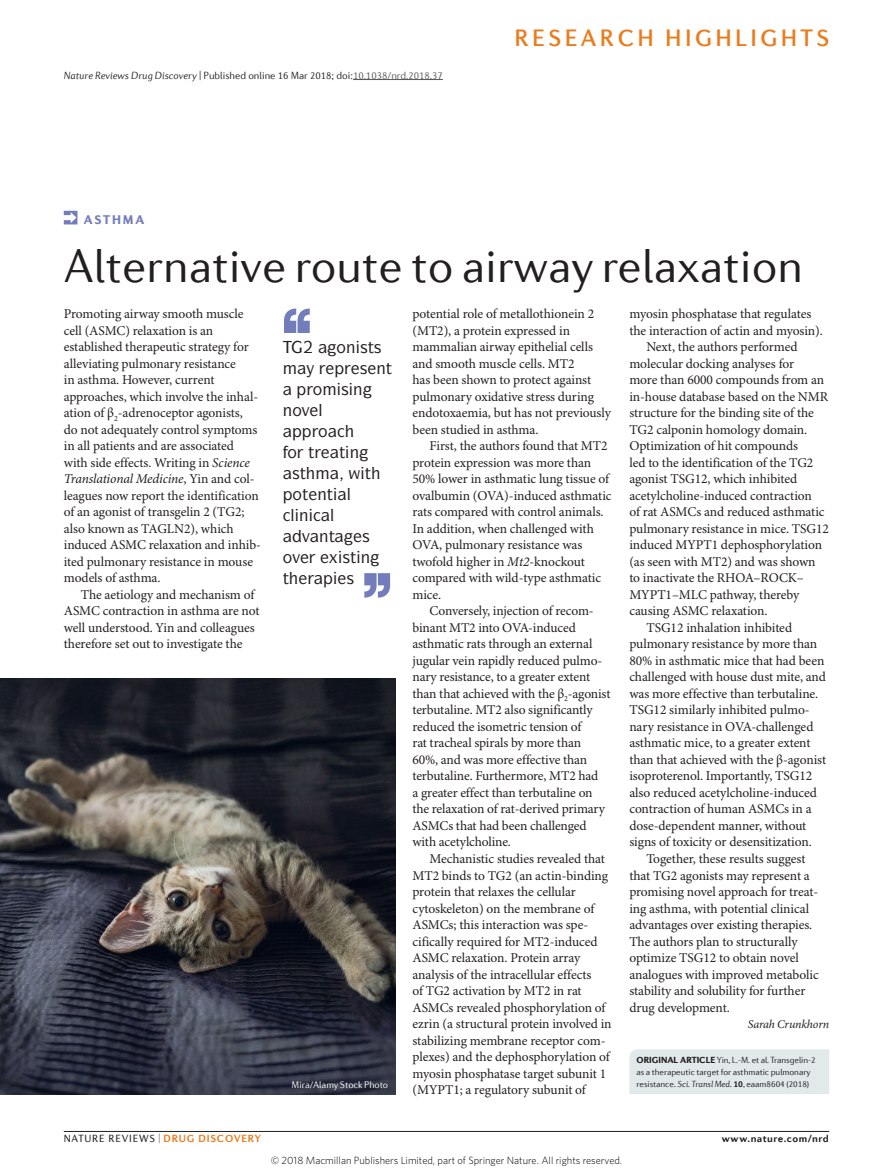
<style>
.page{position:relative;width:893px;height:1174px;background:#fff}
.page>*{position:absolute;margin:0;border:0;box-sizing:border-box;transform-origin:0 0}
.Title_large{font:300 48px "Diverda Sans Com";color:#231f20}
.t1{font:500 24px "Diverda Sans Com";letter-spacing:.14em;color:#ea7c1d}
.Pull_quote{font:500 16.5px/21px "ITC Symbol Std";color:#231f20;text-align:right}
.Body_text{font:13.5px/16.5px "Minion Pro";letter-spacing:-.01em;color:#231f20}
.Body_first{font:13.5px/16.5px "Minion Pro";letter-spacing:-.01em;color:#231f20}
.Strapline{font:900 12.75px "Diverda Sans Com";letter-spacing:.14em;color:#737dbc}
.Author{font:italic 12px "Minion Pro";letter-spacing:-.015em;color:#231f20}
.AOP_line{font:300 10.5px "Diverda Sans Com";color:#231f20}
.t2{font:300 10.5px "Whitney";color:#000}
.t3{font:10.5px "Diverda Sans Com";letter-spacing:.075em;color:#231f20}
.t4{font:700 10.5px "Diverda Sans Com";letter-spacing:.045em;color:#231f20}
.Credit_line{font:300 9.75px "Diverda Sans Com";letter-spacing:-.005em;color:#fff}
.Info_box_text{font:300 9px/12px "Diverda Sans Com";letter-spacing:-.005em;color:#231f20}
.s1{font-style:italic}
.s2{color:#57585a}
.s3{font-weight:900}
.s4{font-weight:700}
.s5{font-weight:700;color:#ea7c1d}
</style>
<div class="page">
<hr style="left:64px;top:1131px;width:765px;height:1px;background:#231f20">
<img style="left:0;top:678px;width:395px;height:416px">
<svg style="left:284px;top:308px;width:26px;height:25px"></svg>
<svg style="left:64px;top:211px;width:13px;height:13px"></svg>
<div style="left:629px;top:1049px;width:200px;height:45px;background:#e1e9ea"></div>
<hr style="left:353px;top:79px;width:90px;height:1px;background:#57585a">
<svg style="left:364px;top:573px;width:26px;height:24px"></svg>
<p class="AOP_line" style="left:64px;top:69px;width:381px"><span class="s1">Nature Reviews Drug Discovery</span> | Published online 16 Mar 2018; doi:<span class="s2">10.1038/nrd.2018.37</span></p>
<h2 class="t1" style="left:514px;top:24px;width:316px">RESEARCH HIGHLIGHTS</h2>
<p class="Strapline" style="left:84px;top:212px;width:62px">ASTHMA</p>
<p class="Title_large" style="left:64px;top:239px;width:741px">Alternative route to airway relaxation</p>
<p class="Body_first" style="left:64px;top:306px;width:199px">Promoting airway smooth muscle cell (ASMC) relaxation is an established therapeutic strategy for alleviating pulmonary resistance<br>in asthma. However, current approaches, which involve the inhal&shy;ation of β<sub>2</sub>-adrenoceptor agonists,<br>do not adequately control symptoms in all patients and are associated with side effects. Writing in <span class="s1">Science Translational Medicine</span>, Yin and col&shy;leagues now report the identification of an agonist of transgelin 2 (TG2; also known as TAGLN2), which induced ASMC relaxation and inhib&shy;ited pulmonary resistance in mouse models of asthma.</p>
<p class="Body_text" style="left:64px;top:587px;width:197px;text-indent:17px">The aetiology and mechanism of ASMC contraction in asthma are not well understood. Yin and colleagues therefore set out to investigate the</p>
<p class="Pull_quote" style="left:337px;top:336px;width:47px">□■ ▲▼▲</p>
<p class="Pull_quote" style="left:360px;top:357px;width:34px">▲ ■▼</p>
<p class="Pull_quote" style="left:313px;top:378px;width:51px">□ ▲■</p>
<p class="Pull_quote" style="left:283px;top:399px;width:46px">■□❖ ● □</p>
<p class="Pull_quote" style="left:293px;top:483px;width:60px">□▼ ■▼ ●</p>
<p class="Pull_quote" style="left:330px;top:504px;width:6px">●</p>
<p class="Pull_quote" style="left:302px;top:525px;width:34px">❖ ■▼</p>
<p class="Pull_quote" style="left:342px;top:546px;width:29px">▲▼■</p>
<p class="Credit_line" style="left:292px;top:1079px;width:98px">Mira/Alamy Stock Photo</p>
<p class="Body_text" style="left:412px;top:306px;width:200px">potential role of metallothionein 2 (MT2), a protein expressed in mammalian airway epithelial cells and smooth muscle cells. MT2<br>has been shown to protect against pulmonary oxidative stress during endotoxaemia, but has not previously been studied in asthma.</p>
<p class="Body_text" style="left:412px;top:438px;width:201px;text-indent:17px">First, the authors found that MT2 protein expression was more than<br>50% lower in asthmatic lung tissue of ovalbumin (OVA)-induced asthmatic rats compared with control animals.<br>In addition, when challenged with<br>OVA, pulmonary resistance was twofold higher in <span class="s1">Mt2</span>-knockout compared with wild-type asthmatic mice.</p>
<p class="Body_text" style="left:412px;top:603px;width:200px;text-indent:17px">Conversely, injection of recom&shy;binant MT2 into OVA-induced asthmatic rats through an external jugular vein rapidly reduced pulmo&shy;nary resistance, to a greater extent than that achieved with the β<sub>2</sub>-agonist terbutaline. MT2 also significantly reduced the isometric tension of<br>rat tracheal spirals by more than<br>60%, and was more effective than terbutaline. Furthermore, MT2 had<br>a greater effect than terbutaline on the relaxation of rat-derived primary ASMCs that had been challenged with acetylcholine.</p>
<p class="Body_text" style="left:412px;top:851px;width:201px;text-indent:17px">Mechanistic studies revealed that MT2 binds to TG2 (an actin-binding protein that relaxes the cellular cytoskeleton) on the membrane of ASMCs; this interaction was spe&shy;cifically required for MT2-induced ASMC relaxation. Protein array analysis of the intracellular effects<br>of TG2 activation by MT2 in rat ASMCs revealed phosphorylation of ezrin (a structural protein involved in stabilizing membrane receptor com&shy;plexes) and the dephosphorylation of myosin phosphatase target subunit 1 (MYPT1; a regulatory subunit of</p>
<p class="Body_text" style="left:629px;top:306px;width:195px">myosin phosphatase that regulates the interaction of actin and myosin).</p>
<p class="Body_text" style="left:629px;top:339px;width:201px;text-indent:17px">Next, the authors performed molecular docking analyses for<br>more than 6000 compounds from an in-house database based on the NMR structure for the binding site of the<br>TG2 calponin homology domain.<br>Optimization of hit compounds<br>led to the identification of the TG2 agonist TSG12, which inhibited acetylcholine-induced contraction<br>of rat ASMCs and reduced asthmatic pulmonary resistance in mice. TSG12 induced MYPT1 dephosphorylation (as seen with MT2) and was shown to inactivate the RHOA–ROCK–<br>MYPT1–MLC pathway, thereby causing ASMC relaxation.</p>
<p class="Body_text" style="left:629px;top:620px;width:198px;text-indent:17px">TSG12 inhalation inhibited pulmonary resistance by more than 80% in asthmatic mice that had been challenged with house dust mite, and was more effective than terbutaline.<br>TSG12 similarly inhibited pulmo&shy;nary resistance in OVA-challenged asthmatic mice, to a greater extent than that achieved with the β-agonist isoproterenol. Importantly, TSG12 also reduced acetylcholine-induced contraction of human ASMCs in a dose-dependent manner, without signs of toxicity or desensitization.</p>
<p class="Body_text" style="left:629px;top:851px;width:191px;text-indent:17px">Together, these results suggest that TG2 agonists may represent a promising novel approach for treat&shy;ing asthma, with potential clinical advantages over existing therapies.<br>The authors plan to structurally optimize TSG12 to obtain novel analogues with improved metabolic stability and solubility for further drug development.</p>
<p class="Author" style="left:748px;top:1017px;width:83px">Sarah Crunkhorn</p>
<p class="Info_box_text" style="left:637px;top:1053px;width:181px"><span class="s3">ORIGINAL ARTICLE</span> Yin, L.-M. et al. Transgelin-2 as a therapeutic target for asthmatic pulmonary resistance. <span class="s1">Sci. Transl Med.</span> <span class="s4">10</span>, eaam8604 (2018)</p>
<p class="t3" style="left:64px;top:1132px;width:199px">NATURE REVIEWS | <span class="s5">DRUG DISCOVERY</span></p>
<p class="t4" style="left:722px;top:1132px;width:109px">www.nature.com/nrd</p>
<p class="t2" style="left:271px;top:1153px;width:353px">© 2018 Macmillan Publishers Limited, part of Springer Nature. All rights reserved.</p>
</div>
